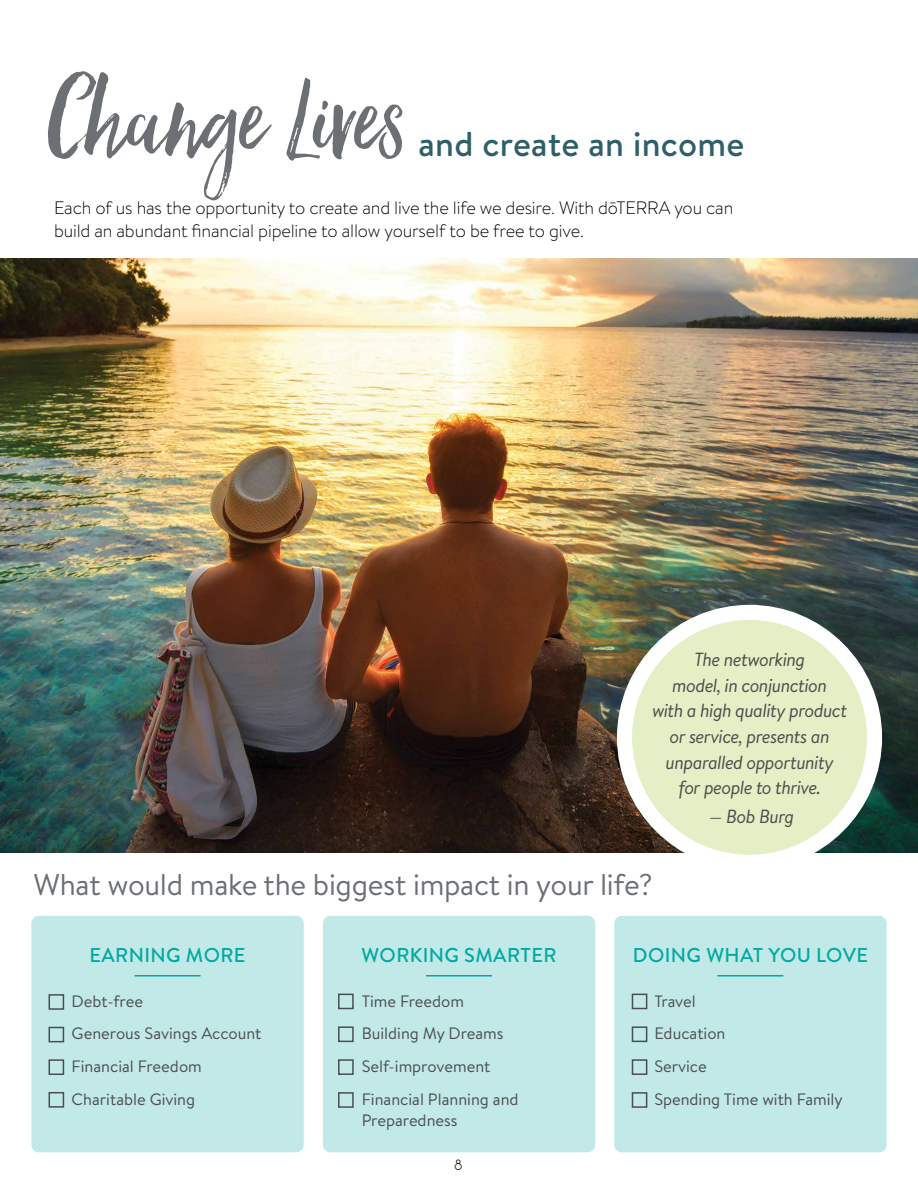
<style>
.page{position:relative;width:918px;height:1188px;background:#fff}
.page>*{position:absolute;margin:0;border:0;box-sizing:border-box;transform-origin:0 0}
.t1{font:132px "Hello Beautiful";color:#6c7074}
.t2{font:500 34.5px "Brandon Text";letter-spacing:.01em;color:#2f6067}
.t3{font:30px "Brandon Text";letter-spacing:-.01em;color:#6c7074}
.t4{font:500 20.1px "Brandon Text";letter-spacing:.02em;color:#00a9a1}
.t5{font:italic 19.05px/25.7px "Brandon Text";letter-spacing:-.035em;color:#4e4c4e;text-align:center}
.t6{font:300 18px/22.5px "Brandon Text";letter-spacing:-.01em;color:#000}
.t7{font:16.5px/32.7px "Brandon Text";color:#4d4d4f}
.t8{font:15px "Quicksand";color:#000}
</style>
<div class="page">
<div style="left:31px;top:916px;width:273px;height:236px;background:#c0e9e7;border-radius:8px"></div>
<img style="left:0;top:258px;width:918px;height:594px">
<div style="left:625px;top:612px;width:250px;height:250px;background:#e4efc5;border-radius:50%"></div>
<div style="left:617px;top:605px;width:265px;height:265px;border:15px solid #fff;border-radius:50%"></div>
<div style="left:323px;top:916px;width:272px;height:236px;background:#c0e9e7;border-radius:8px"></div>
<div style="left:614px;top:916px;width:273px;height:236px;background:#c0e9e7;border-radius:8px"></div>
<hr style="left:135px;top:975px;width:66px;height:2px;background:#00a9a1">
<hr style="left:426px;top:975px;width:66px;height:2px;background:#00a9a1">
<hr style="left:717px;top:975px;width:66px;height:2px;background:#00a9a1">
<div style="left:49px;top:994px;width:15px;height:16px;border:2px solid #4d4d4f"></div>
<div style="left:49px;top:1027px;width:15px;height:15px;border:2px solid #4d4d4f"></div>
<div style="left:49px;top:1059px;width:15px;height:16px;border:2px solid #4d4d4f"></div>
<div style="left:49px;top:1092px;width:15px;height:16px;border:2px solid #4d4d4f"></div>
<div style="left:632px;top:994px;width:15px;height:15px;border:2px solid #4d4d4f"></div>
<div style="left:632px;top:1026px;width:15px;height:16px;border:2px solid #4d4d4f"></div>
<div style="left:632px;top:1059px;width:15px;height:16px;border:2px solid #4d4d4f"></div>
<div style="left:632px;top:1092px;width:15px;height:16px;border:2px solid #4d4d4f"></div>
<div style="left:338px;top:994px;width:16px;height:15px;border:2px solid #4d4d4f"></div>
<div style="left:338px;top:1026px;width:16px;height:16px;border:2px solid #4d4d4f"></div>
<div style="left:338px;top:1059px;width:16px;height:16px;border:2px solid #4d4d4f"></div>
<div style="left:338px;top:1092px;width:16px;height:16px;border:2px solid #4d4d4f"></div>
<h1 class="t1" style="left:48px;top:45px;width:360px">Change Lives</h1>
<h2 class="t2" style="left:418px;top:120px;width:327px">and create an income</h2>
<p class="t6" style="left:54px;top:196px;width:681px">Each of us has the opportunity to create and live the life we desire. With dōTERRA you can build an abundant financial pipeline to allow yourself to be free to give.</p>
<p class="t5" style="left:652px;top:646px;width:197px">The networking<br>model, in conjunction<br>with a high quality product or service, presents an unparalled opportunity for people to thrive.</p>
<p class="t5" style="left:709px;top:803px;width:87px">— Bob Burg</p>
<h3 class="t3" style="left:33px;top:864px;width:621px">What would make the biggest impact in your life?</h3>
<p class="t4" style="left:90px;top:941px;width:157px">EARNING MORE</p>
<p class="t4" style="left:362px;top:941px;width:196px">WORKING SMARTER</p>
<p class="t4" style="left:633px;top:941px;width:237px">DOING WHAT YOU LOVE</p>
<p class="t7" style="left:72px;top:984px;width:191px">Debt-free<br>Generous Savings Account<br>Financial Freedom<br>Charitable Giving</p>
<p class="t7" style="left:654px;top:984px;width:190px">Travel<br>Education<br>Service<br>Spending Time with Family</p>
<p class="t7" style="left:362px;top:984px;width:158px">Time Freedom<br>Building My Dreams<br>Self-improvement<br>Financial Planning and</p>
<p class="t7" style="left:362px;top:1103px;width:97px">Preparedness</p>
<p class="t8" style="left:454px;top:1156px;width:11px">8</p>
</div>
